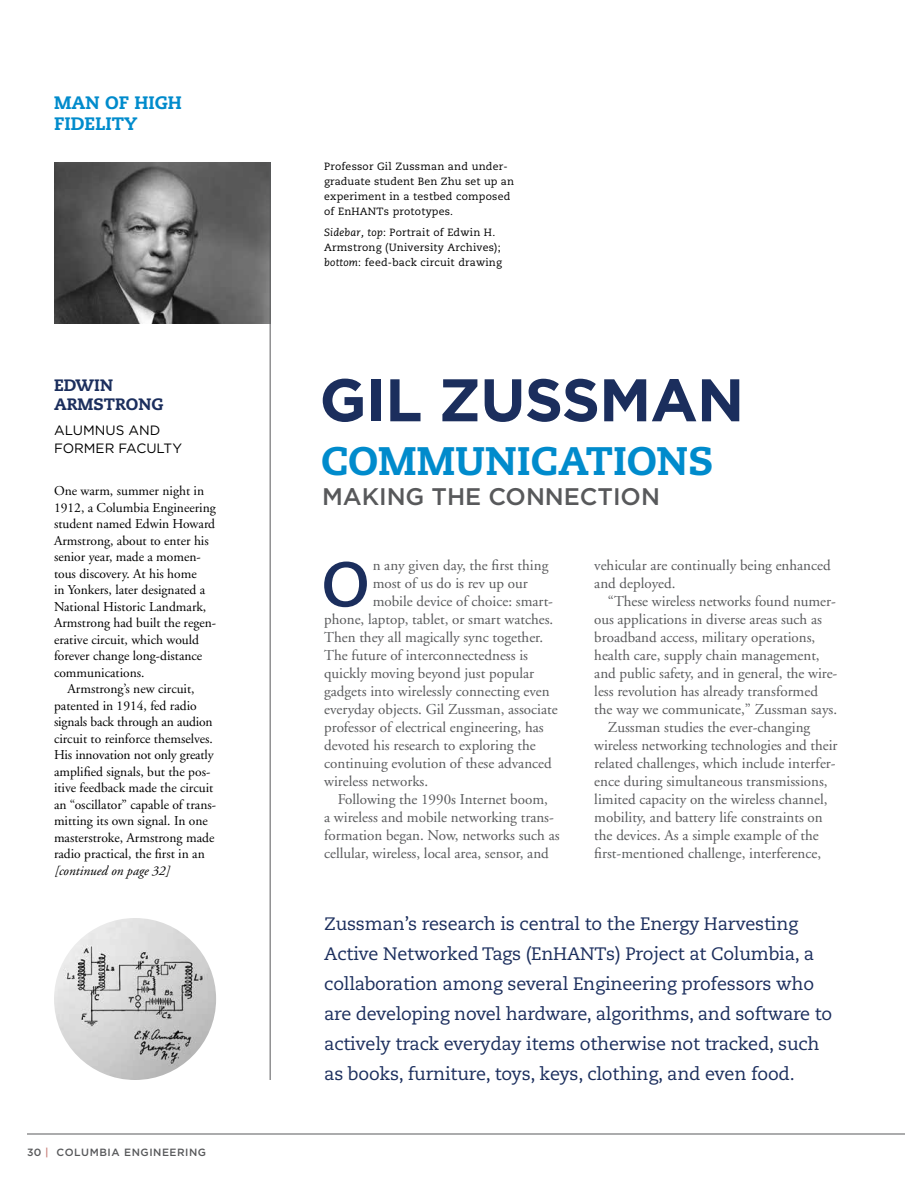
<style>
.page{position:relative;width:905px;height:1188px;background:#fff}
.page>*{position:absolute;margin:0;border:0;box-sizing:border-box;transform-origin:0 0}
.t1{font:700 63.15px "Caecilia";color:#1b2e5d}
.t2{font:700 60px "Gotham";letter-spacing:-.015em;color:#1b2e5d}
.t3{font:800 39.75px "Caecilia";letter-spacing:-.005em;color:#008bcc}
.t4{font:500 24px "Gotham";color:#58595b}
.t5{font:18px/30px "Caecilia";letter-spacing:-.01em;color:#1b2e5d}
.t6{font:800 18px/21px "Caecilia";color:#008bcc}
.t7{font:800 16.5px/19.2px "Caecilia";color:#1b2e5d}
.t8{font:15px/18px "Adobe Garamond";color:#58595b}
.t9{font:13.5px "Adobe Garamond";color:#000}
.t10{font:13.5px/18px "Gotham";color:#000}
.t11{font:italic 13.5px "Adobe Garamond";color:#000}
.t12{font:10.5px/15px "Caecilia";letter-spacing:.02em;color:#000}
.t13{font:500 10.5px "Gotham";letter-spacing:.05em;color:#58595b}
.s1{color:#c77d77}
.s2{font-style:italic}
</style>
<div class="page">
<img style="left:54px;top:162px;width:216px;height:162px">
<hr style="left:27px;top:1134px;width:877px;height:1px;background:#58595b">
<img style="left:54px;top:918px;width:162px;height:162px;border-radius:81px">
<hr style="left:270px;top:162px;width:1px;height:918px;background:#58595b">
<p class="t6" style="left:54px;top:92px;width:106px">MAN OF HIGH<br>FIDELITY</p>
<p class="t7" style="left:54px;top:376px;width:26px">EDWIN<br>ARMSTRONG</p>
<p class="t10" style="left:54px;top:421px;width:51px">ALUMNUS</p>
<p class="t10" style="left:54px;top:421px;width:129px;text-indent:74px">AND<br>FORMER FACU LTY</p>
<p class="t9" style="left:54px;top:484px;width:152px">One warm, summer night in</p>
<p class="t9" style="left:54px;top:500px;width:163px">1912, a Columbia Engineering</p>
<p class="t9" style="left:54px;top:517px;width:163px">student named Edwin Howard</p>
<p class="t9" style="left:54px;top:533px;width:156px">Armstrong, about to enter his</p>
<p class="t9" style="left:54px;top:550px;width:148px">senior year, made a momen-</p>
<p class="t9" style="left:54px;top:566px;width:144px">tous discovery. At his home</p>
<p class="t9" style="left:54px;top:583px;width:153px">in Yonkers, later designated a</p>
<p class="t9" style="left:54px;top:599px;width:154px">National Historic Landmark,</p>
<p class="t9" style="left:54px;top:616px;width:164px">Armstrong had built the regen-</p>
<p class="t9" style="left:54px;top:632px;width:146px">erative circuit, which would</p>
<p class="t9" style="left:54px;top:649px;width:150px">forever change long-distance</p>
<p class="t9" style="left:54px;top:665px;width:92px">communications.</p>
<p class="t9" style="left:68px;top:682px;width:129px">Armstrong’s new circuit,</p>
<p class="t9" style="left:54px;top:698px;width:144px">patented in 1914, fed radio</p>
<p class="t9" style="left:54px;top:715px;width:160px">signals back through an audion</p>
<p class="t9" style="left:54px;top:731px;width:160px">circuit to reinforce themselves.</p>
<p class="t9" style="left:54px;top:748px;width:161px">His innovation not only greatly</p>
<p class="t9" style="left:54px;top:764px;width:158px">amplified signals, but the pos-</p>
<p class="t9" style="left:54px;top:781px;width:161px">itive feedback made the circuit</p>
<p class="t9" style="left:54px;top:797px;width:164px">an “oscillator” capable of trans-</p>
<p class="t9" style="left:54px;top:814px;width:155px">mitting its own signal. In one</p>
<p class="t9" style="left:54px;top:830px;width:162px">masterstroke, Armstrong made</p>
<p class="t9" style="left:54px;top:847px;width:152px">radio practical, the first in an</p>
<p class="t11" style="left:54px;top:863px;width:117px">[continued on page 32]</p>
<p class="t13" style="left:27px;top:1145px;width:181px">30 <span class="s1">|</span> COLUMBIA ENGINEERING</p>
<p class="t12" style="left:324px;top:159px;width:191px">Professor Gil Zussman and under&shy;graduate student Ben Zhu set up an experiment in a testbed composed of EnHANTs prototypes.</p>
<p class="t12" style="left:324px;top:225px;width:179px"><span class="s2">Sidebar, top</span>: Portrait of Edwin H.<br>Armstrong (University Archives); <span class="s2">bottom</span>: feed-back circuit drawing</p>
<h2 class="t2" style="left:319px;top:360px;width:426px">GIL ZUSSMAN</h2>
<h3 class="t3" style="left:321px;top:436px;width:393px">COMMUNICATIONS</h3>
<h3 class="t4" style="left:322px;top:481px;width:72px">MAKING</h3>
<h3 class="t4" style="left:431px;top:481px;width:17px">THE</h3>
<h3 class="t4" style="left:488px;top:481px;width:35px">CONNECTION</h3>
<h1 class="t1" style="left:321px;top:547px;width:49px">O</h1>
<p class="t8" style="left:372px;top:557px;width:177px">n any given day, the first thing</p>
<p class="t8" style="left:372px;top:575px;width:157px">most of us do is rev up our</p>
<p class="t8" style="left:372px;top:593px;width:182px">mobile device of choice: smart-</p>
<p class="t8" style="left:324px;top:611px;width:230px">phone, laptop, tablet, or smart watches.</p>
<p class="t8" style="left:324px;top:629px;width:220px">Then they all magically sync together.</p>
<p class="t8" style="left:324px;top:647px;width:205px">The future of interconnectedness is</p>
<p class="t8" style="left:324px;top:665px;width:211px">quickly moving beyond just popular</p>
<p class="t8" style="left:324px;top:683px;width:227px">gadgets into wirelessly connecting even</p>
<p class="t8" style="left:324px;top:701px;width:235px">everyday objects. Gil Zussman, associate</p>
<p class="t8" style="left:324px;top:719px;width:221px">professor of electrical engineering, has</p>
<p class="t8" style="left:324px;top:737px;width:213px">devoted his research to exploring the</p>
<p class="t8" style="left:324px;top:755px;width:229px">continuing evolution of these advanced</p>
<p class="t8" style="left:324px;top:773px;width:105px">wireless networks.</p>
<p class="t8" style="left:337px;top:791px;width:212px">Following the 1990s Internet boom,</p>
<p class="t8" style="left:324px;top:809px;width:231px">a wireless and mobile networking trans-</p>
<p class="t8" style="left:324px;top:827px;width:237px">formation began. Now, networks such as</p>
<p class="t8" style="left:324px;top:845px;width:226px">cellular, wireless, local area, sensor, and</p>
<p class="t8" style="left:594px;top:557px;width:238px">vehicular are continually being enhanced and deployed.</p>
<p class="t8" style="left:607px;top:593px;width:229px">“These wireless networks found numer-</p>
<p class="t8" style="left:594px;top:611px;width:229px">ous applications in diverse areas such as</p>
<p class="t8" style="left:594px;top:629px;width:222px">broadband access, military operations,</p>
<p class="t8" style="left:594px;top:647px;width:227px">health care, supply chain management,</p>
<p class="t8" style="left:594px;top:665px;width:244px">and public safety, and in general, the wire-</p>
<p class="t8" style="left:594px;top:683px;width:225px">less revolution has already transformed</p>
<p class="t8" style="left:594px;top:701px;width:244px">the way we communicate,” Zussman says.</p>
<p class="t8" style="left:607px;top:719px;width:204px">Zussman studies the ever-changing</p>
<p class="t8" style="left:594px;top:737px;width:244px">wireless networking technologies and their</p>
<p class="t8" style="left:594px;top:755px;width:243px">related challenges, which include interfer-</p>
<p class="t8" style="left:594px;top:773px;width:235px">ence during simultaneous transmissions,</p>
<p class="t8" style="left:594px;top:791px;width:235px">limited capacity on the wireless channel,</p>
<p class="t8" style="left:594px;top:809px;width:230px">mobility, and battery life constraints on</p>
<p class="t8" style="left:594px;top:827px;width:226px">the devices. As a simple example of the</p>
<p class="t8" style="left:594px;top:845px;width:228px">first-mentioned challenge, interference,</p>
<p class="t5" style="left:324px;top:909px;width:509px">Zussman’s research is central to the Energy Harvesting Active Networked Tags (EnHANTs) Project at Columbia, a collaboration among several Engineering professors who are developing novel hardware, algorithms, and software to actively track everyday items otherwise not tracked, such as books, furniture, toys, keys, clothing, and even food.</p>
</div>
